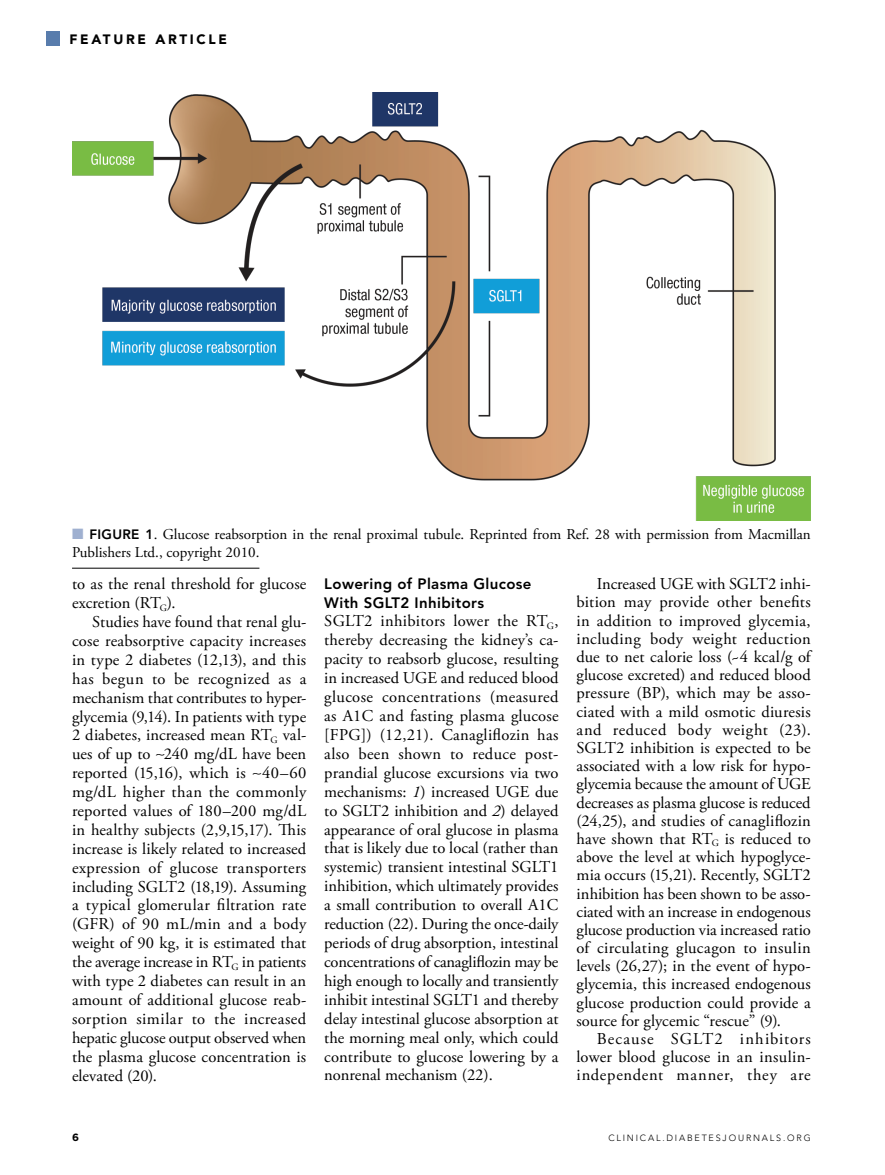
<style>
.page{position:relative;width:885px;height:1175px;background:#fff}
.page>*{position:absolute;margin:0;border:0;box-sizing:border-box;transform-origin:0 0}
.t1{font:16.5px/18.9px "Adobe Garamond Pro";letter-spacing:.005em;color:#000;text-align:justify}
.t2{font:15px/18px "Adobe Garamond Pro";color:#000}
.t3{font:800 15px/18.9px "Avenir LT Std";letter-spacing:.025em;color:#000}
.t4{font:900 13.5px "Avenir LT Std";letter-spacing:.2em;color:#000}
.t5{font:700 10.5px "Gotham";color:#000}
.t6{font:300 9px "Avenir LT Std";letter-spacing:.2em;color:#000}
.s1{color:#9fb0d0}
.s2{font-family:"Avenir LT Std";font-weight:800;font-size:13.5px}
.s3{font-style:italic}
</style>
<div class="page">
<div style="left:47px;top:31px;width:13px;height:14px;background:#587cac"></div>
<img style="left:72px;top:92px;width:738px;height:429px">
<hr style="left:72px;top:568px;width:187px;height:1px;background:#000">
<p class="t4" style="left:69px;top:31px;width:159px">FEATURE ARTICLE</p>
<p class="t2" style="left:72px;top:526px;width:740px"><span class="s1">■</span> <span class="s2">FIGURE 1</span>. Glucose reabsorption in the renal proximal tubule. Reprinted from Ref. 28 with permission from Macmillan<br>Publishers Ltd., copyright 2010.</p>
<p class="t1" style="left:72px;top:575px;width:236px">to as the renal threshold for glucose excretion (RT<sub>G</sub>).</p>
<p class="t1" style="left:72px;top:613px;width:236px;text-indent:20px">Studies have found that renal glu&shy;cose reabsorptive capacity increases in type 2 diabetes (12,13), and this has begun to be recognized as a mechanism that contributes to hyper&shy;glycemia (9,14). In patients with type 2 diabetes, increased mean RT<sub>G</sub> val&shy;ues of up to ∼240 mg/dL have been reported (15,16), which is ∼40–60 mg/dL higher than the commonly reported values of 180–200 mg/dL in healthy subjects (2,9,15,17). This increase is likely related to increased expression of glucose transporters including SGLT2 (18,19). Assuming a typical glomerular filtration rate (GFR) of 90 mL/min and a body weight of 90 kg, it is estimated that the average increase in RT<sub>G</sub> in patients with type 2 diabetes can result in an amount of additional glucose reab&shy;sorption similar to the increased hepatic glucose output observed when the plasma glucose concentration is elevated (20).</p>
<p class="t3" style="left:324px;top:574px;width:209px">Lowering of Plasma Glucose<br>With SGLT2 Inhibitors</p>
<p class="t1" style="left:324px;top:612px;width:236px">SGLT2 inhibitors lower the RT<sub>G</sub>, thereby decreasing the kidney’s ca&shy;pacity to reabsorb glucose, resulting in increased UGE and reduced blood glucose concentrations (measured as A1C and fasting plasma glucose [FPG]) (12,21). Canagliflozin has also been shown to reduce post&shy;prandial glucose excursions via two mechanisms: <span class="s3">1</span>) increased UGE due to SGLT2 inhibition and <span class="s3">2</span>) delayed appearance of oral glucose in plasma that is likely due to local (rather than systemic) transient intestinal SGLT1 inhibition, which ultimately provides a small contribution to overall A1C reduction (22). During the once-daily periods of drug absorption, intestinal concentrations of canagliflozin may be high enough to locally and transiently inhibit intestinal SGLT1 and thereby delay intestinal glucose absorption at the morning meal only, which could contribute to glucose lowering by a nonrenal mechanism (22).</p>
<p class="t1" style="left:576px;top:575px;width:236px;line-height:18.1px;text-indent:20px">Increased UGE with SGLT2 inhi&shy;bition may provide other benefits in addition to improved glycemia, including body weight reduction due to net calorie loss (~4 kcal/g of glucose excreted) and reduced blood pressure (BP), which may be asso&shy;ciated with a mild osmotic diuresis and reduced body weight (23).<br>SGLT2 inhibition is expected to be associated with a low risk for hypo&shy;glycemia because the amount of UGE decreases as plasma glucose is reduced (24,25), and studies of canagliflozin have shown that RT<sub>G</sub> is reduced to above the level at which hypoglyce&shy;mia occurs (15,21). Recently, SGLT2 inhibition has been shown to be asso&shy;ciated with an increase in endogenous glucose production via increased ratio of circulating glucagon to insulin levels (26,27); in the event of hypo&shy;glycemia, this increased endogenous glucose production could provide a source for glycemic “rescue” (9).</p>
<p class="t1" style="left:576px;top:1030px;width:236px;line-height:18.1px;text-indent:20px">Because SGLT2 inhibitors lower blood glucose in an insulin&shy;independent manner, they are</p>
<p class="t5" style="left:72px;top:1130px;width:8px">6</p>
<p class="t6" style="left:608px;top:1132px;width:204px">CLINICAL.DIABETESJOURNALS.ORG</p>
</div>
